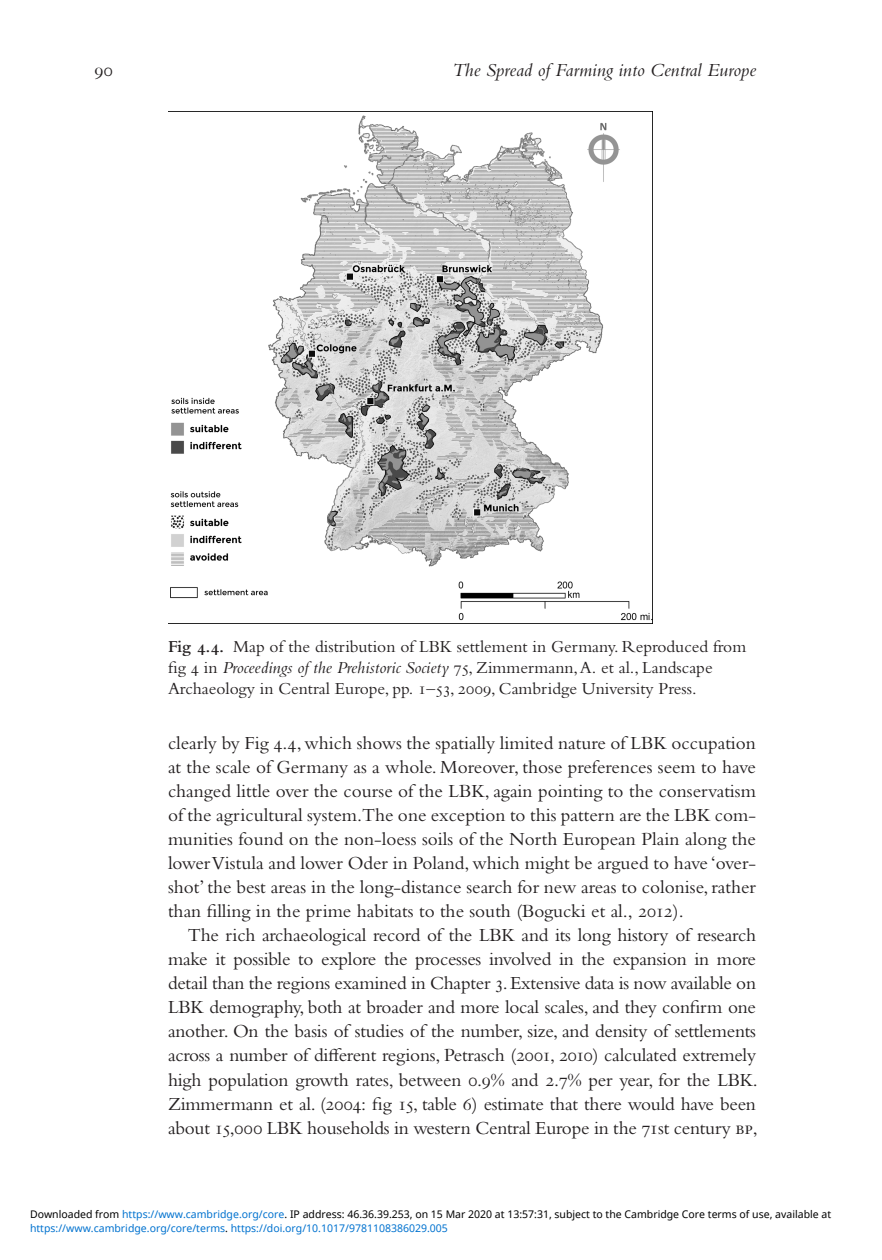
<style>
.page{position:relative;width:882px;height:1260px;background:#fff}
.page>*{position:absolute;margin:0;border:0;box-sizing:border-box;transform-origin:0 0}
.t1{font:19.25px/24.2px "Bembo Std";color:#231f20}
.t2{font:italic 19.25px "Bembo Std";color:#231f20}
.t3{font:17.5px/21px "Bembo Std";letter-spacing:.03em;color:#231f20}
.t4{font:10.5px "Noto Sans";color:#000}
.t5{font:10.5px "Noto Sans";color:#0172cf}
.s1{font-weight:600}
.s2{font-style:italic}
.s3{color:#0172cf}
.s4{color:#000}
</style>
<div class="page">
<img style="left:168px;top:111px;width:485px;height:513px">
<p class="t1" style="left:95px;top:59px;width:20px">90</p>
<p class="t2" style="left:452px;top:63px;width:305px">The Spread of Farming into Central Europe</p>
<p class="t3" style="left:168px;top:637px;width:578px"><span class="s1">Fig 4.4.</span> Map of the distribution of LBK settlement in Germany. Reproduced from fig 4 in <span class="s2">Proceedings of the Prehistoric Society</span> 75, Zimmermann, A . et al., Landscape<br>Archaeology in Central Europe, pp. 1– 53, 2009, Cambridge University Press.</p>
<p class="t1" style="left:168px;top:732px;width:590px">clearly by Fig 4.4 , which shows the spatially limited nature of LBK occupation at the scale of Germany as a whole. Moreover, those preferences seem to have changed little over the course of the LBK, again pointing to the conservatism of the agricultural system.The one exception to this pattern are the LBK com&shy;munities found on the non- loess soils of the North European Plain along the lower Vistula and lower Oder in Poland, which might be argued to have ‘over&shy;shot’ the best areas in the long- distance search for new areas to colonise, rather than filling in the prime habitats to the south (B ogucki et al., 2012 ).</p>
<p class="t1" style="left:168px;top:925px;width:591px;text-align:justify;text-indent:20px">The rich archaeological record of the LBK and its long history of research make it possible to explore the processes involved in the expansion in more detail than the regions examined in Chapter 3 . Extensive data is now available on LBK demography, both at broader and more local scales, and they confirm one another. On the basis of studies of the number, size, and density of settlements across a number of different regions, Petrasch ( 2001 , 2010 ) calculated extremely high population growth rates, between 0.9% and 2.7% per year, for the LBK.<br>Zimmermann et al. ( 2004 : fig 15, table 6) estimate that there would have been about 15,000 LBK households in western Central Europe in the 71st century BP ,</p>
<p class="t4" style="left:30px;top:1207px;width:803px">Downloaded from <span class="s3">https://www.cambridge.org/core</span>. IP address: 46.36.39.253, on 15 Mar 2020 at 13:57:31, subject to the Cambridge Core terms of use, available at</p>
<p class="t5" style="left:30px;top:1221px;width:419px">https://www.cambridge.org/core/terms<span class="s4">.</span> https://doi.org/10.1017/9781108386029.005</p>
</div>
